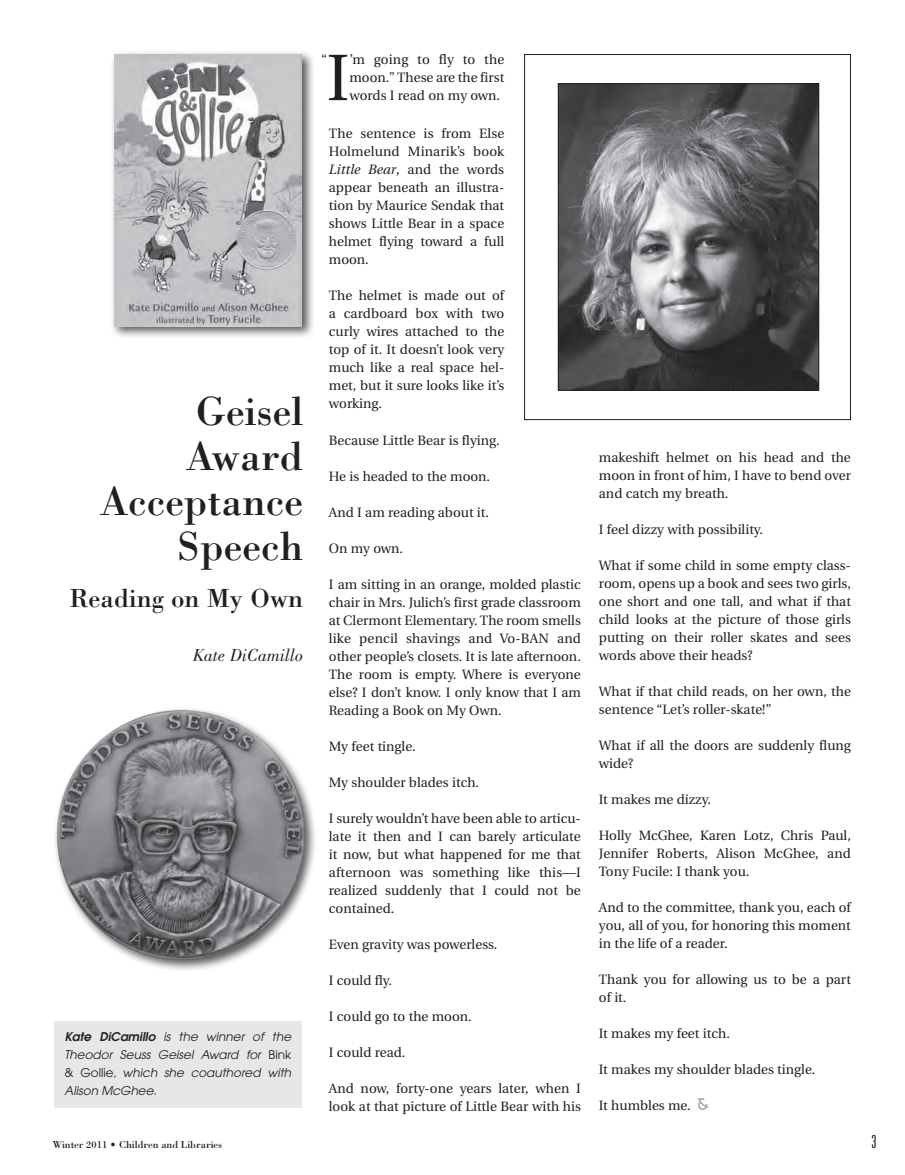
<style>
.page{position:relative;width:905px;height:1175px;background:#fff}
.page>*{position:absolute;margin:0;border:0;box-sizing:border-box;transform-origin:0 0}
.t1{font:65.55px "Utopia";color:#231f20}
.t2{font:42px/45px "Bodoni";color:#231f20;text-align:right}
.t3{font:27px "Bodoni";color:#231f20}
.t4{font:italic 18px "Bodoni";color:#231f20}
.t5{font:300 ultra-condensed 18px "Univers";color:#231f20}
.t6{font:13.5px/18px "Utopia";color:#231f20;text-align:justify}
.t7{font:italic 12px/18px "Avant Garde";color:#231f20;text-align:justify}
.t8{font:10.5px "Bodoni";color:#231f20}
.s1{font-weight:600}
.s2{font-style:normal}
.s3{font-style:italic}
.s4{font-family:"P22 Arts And Crafts";font-size:16.5px;color:#a8a9ad}
</style>
<div class="page">
<div style="left:54px;top:1021px;width:248px;height:86px;background:#e6e7e9"></div>
<div style="left:110px;top:50px;width:205px;height:289px;background:#231f20;opacity:.75"></div>
<img style="left:114px;top:54px;width:188px;height:272px">
<img style="left:55px;top:709px;width:260px;height:261px">
<div style="left:524px;top:54px;width:326px;height:366px;border:1px solid #231f20"></div>
<img style="left:559px;top:85px;width:258px;height:303px">
<div style="left:557px;top:83px;width:262px;height:307px;border:1px solid #231f20"></div>
<h2 class="t2" style="left:100px;top:388px;width:204px">Geisel<br>Award<br>Acceptance<br>Speech</h2>
<h3 class="t3" style="left:69px;top:581px;width:235px">Reading on My Own</h3>
<h3 class="t4" style="left:193px;top:645px;width:111px">Kate DiCamillo</h3>
<p class="t7" style="left:64px;top:1027px;width:228px"><span class="s1">Kate DiCamillo</span> is the winner of the Theodor Seuss Geisel Award for <span class="s2">Bink &amp; Gollie</span>, which she coauthored with Alison McGhee.</p>
<p class="t6" style="left:321px;top:51px;width:8px">“</p>
<h1 class="t1" style="left:326px;top:42px;width:24px">I</h1>
<p class="t6" style="left:349px;top:51px;width:156px">’m going to fly to the moon.” These are the first words I read on my own.</p>
<p class="t6" style="left:329px;top:125px;width:177px">The sentence is from Else Holmelund Minarik’s book <span class="s3">Little Bear</span>, and the words appear beneath an illustra&shy;tion by Maurice Sendak that shows Little Bear in a space helmet flying toward a full moon.</p>
<p class="t6" style="left:329px;top:287px;width:177px">The helmet is made out of a cardboard box with two curly wires attached to the top of it. It doesn’t look very much like a real space hel&shy;met, but it sure looks like it’s working.</p>
<p class="t6" style="left:329px;top:431px;width:172px">Because Little Bear is flying.</p>
<p class="t6" style="left:329px;top:467px;width:163px">He is headed to the moon.</p>
<p class="t6" style="left:329px;top:503px;width:162px">And I am reading about it.</p>
<p class="t6" style="left:329px;top:539px;width:76px">On my own.</p>
<p class="t6" style="left:329px;top:575px;width:253px">I am sitting in an orange, molded plastic chair in Mrs. Julich’s first grade classroom at Clermont Elementary. The room smells like pencil shavings and Vo-BAN and other people’s closets. It is late afternoon.<br>The room is empty. Where is everyone else? I don’t know. I only know that I am Reading a Book on My Own.</p>
<p class="t6" style="left:329px;top:737px;width:88px">My feet tingle.</p>
<p class="t6" style="left:329px;top:773px;width:152px">My shoulder blades itch.</p>
<p class="t6" style="left:329px;top:809px;width:253px">I surely wouldn’t have been able to articu&shy;late it then and I can barely articulate it now, but what happened for me that afternoon was something like this—I realized suddenly that I could not be contained.</p>
<p class="t6" style="left:329px;top:935px;width:170px">Even gravity was powerless.</p>
<p class="t6" style="left:329px;top:971px;width:65px">I could fly.</p>
<p class="t6" style="left:329px;top:1007px;width:144px">I could go to the moon.</p>
<p class="t6" style="left:329px;top:1043px;width:78px">I could read.</p>
<p class="t6" style="left:329px;top:1079px;width:253px">And now, forty-one years later, when I look at that picture of Little Bear with his</p>
<p class="t6" style="left:599px;top:449px;width:253px">makeshift helmet on his head and the moon in front of him, I have to bend over and catch my breath.</p>
<p class="t6" style="left:599px;top:521px;width:166px">I feel dizzy with possibility.</p>
<p class="t6" style="left:599px;top:557px;width:253px">What if some child in some empty class&shy;room, opens up a book and sees two girls, one short and one tall, and what if that child looks at the picture of those girls putting on their roller skates and sees words above their heads?</p>
<p class="t6" style="left:599px;top:683px;width:253px">What if that child reads, on her own, the sentence “Let’s roller-skate!”</p>
<p class="t6" style="left:599px;top:737px;width:253px">What if all the doors are suddenly flung wide?</p>
<p class="t6" style="left:599px;top:791px;width:113px">It makes me dizzy.</p>
<p class="t6" style="left:599px;top:827px;width:253px">Holly McGhee, Karen Lotz, Chris Paul, Jennifer Roberts, Alison McGhee, and Tony Fucile: I thank you.</p>
<p class="t6" style="left:599px;top:899px;width:253px">And to the committee, thank you, each of you, all of you, for honoring this moment in the life of a reader.</p>
<p class="t6" style="left:599px;top:971px;width:253px">Thank you for allowing us to be a part of it.</p>
<p class="t6" style="left:599px;top:1025px;width:132px">It makes my feet itch.</p>
<p class="t6" style="left:599px;top:1061px;width:218px">It makes my shoulder blades tingle.</p>
<p class="t6" style="left:599px;top:1097px;width:111px">It humbles me. <span class="s4">&amp;</span></p>
<p class="t8" style="left:52px;top:1138px;width:171px">Winter 2011 • Children and Libraries</p>
<h3 class="t5" style="left:871px;top:1132px;width:6px">3</h3>
</div>
